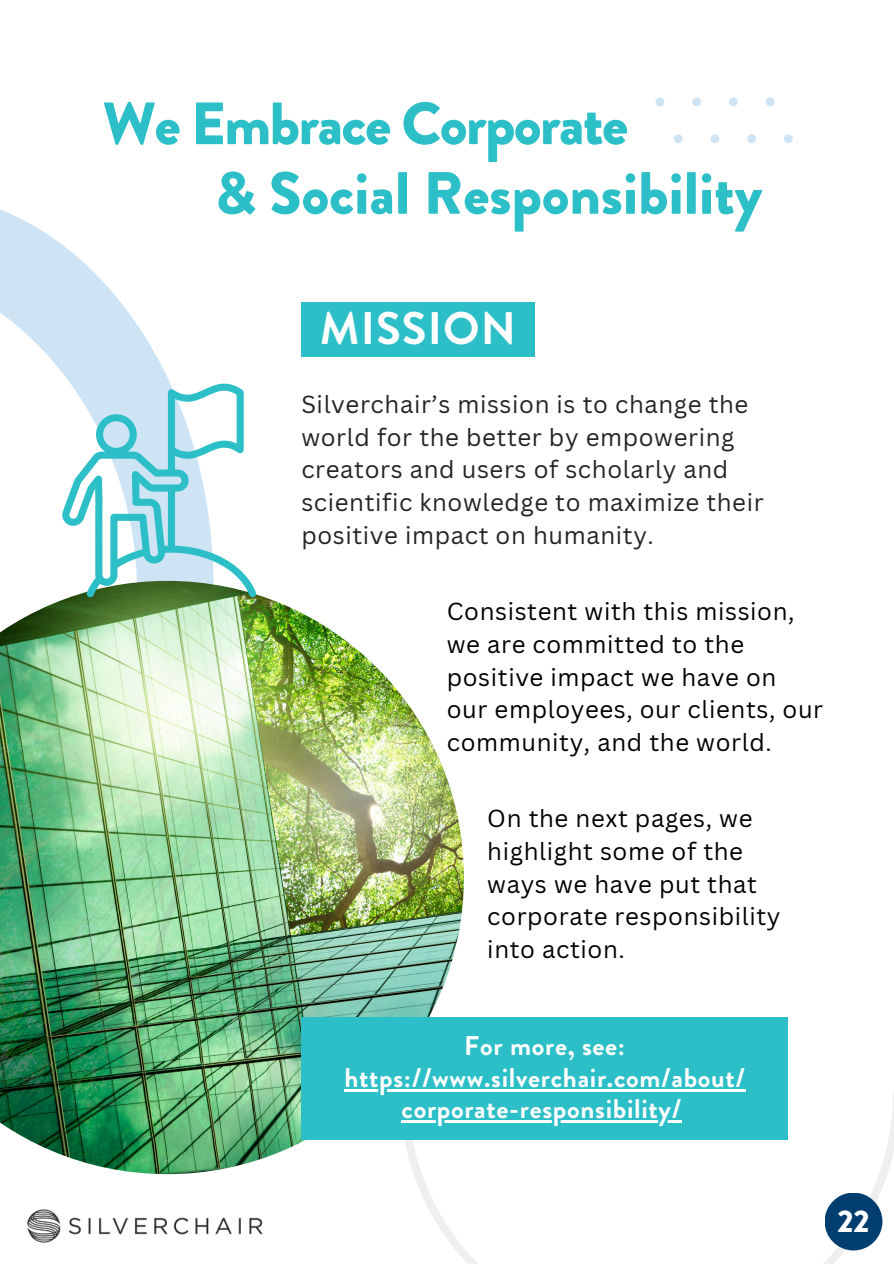
<style>
.page{position:relative;width:894px;height:1264px;background:#fff}
.page>*{position:absolute;margin:0;border:0;box-sizing:border-box;transform-origin:0 0}
.t1{font:900 59.55px "Brandon Grotesque";color:#2dbfc8}
.t2{font:900 59.55px "Brandon Grotesque";letter-spacing:-.025em;color:#2dbfc8}
.t3{font:700 45.6px "Brandon Grotesque";letter-spacing:.025em;color:#fff}
.t4{font:900 31.35px "Brandon Grotesque";color:#fff}
.t5{font:700 27px "Brandon Grotesque";letter-spacing:.025em;color:#fff}
.t6{font:24px/32.7px "Canva Sans";letter-spacing:.025em;color:#000}
.t7{font:24px/32.7px "Canva Sans";letter-spacing:.025em;color:#242424}
</style>
<div class="page">
<svg style="left:414px;top:1089px;width:479px;height:174px"></svg>
<div style="left:301px;top:302px;width:233px;height:55px;background:#2dbfc8"></div>
<svg style="left:655px;top:97px;width:9px;height:9px"></svg>
<svg style="left:692px;top:97px;width:8px;height:9px"></svg>
<svg style="left:729px;top:97px;width:8px;height:9px"></svg>
<svg style="left:765px;top:97px;width:9px;height:9px"></svg>
<svg style="left:674px;top:134px;width:8px;height:9px"></svg>
<svg style="left:710px;top:134px;width:9px;height:9px"></svg>
<svg style="left:747px;top:134px;width:8px;height:9px"></svg>
<svg style="left:784px;top:134px;width:8px;height:9px"></svg>
<img style="left:27px;top:1209px;width:236px;height:34px">
<svg style="left:0;top:209px;width:168px;height:170px"></svg>
<svg style="left:0;top:258px;width:137px;height:121px;fill:#cee4f4"></svg>
<img style="left:0;top:593px;width:464px;height:581px">
<div style="left:301px;top:1017px;width:486px;height:123px;background:#2dbfc8"></div>
<div style="left:824px;top:1192px;width:58px;height:58px;background:#003e6f;border-radius:50%"></div>
<svg style="left:61px;top:379px;width:195px;height:218px"></svg>
<hr style="left:344px;top:1088px;width:401px;height:3px;background:#fff">
<hr style="left:401px;top:1120px;width:280px;height:2px;background:#fff">
<p class="t2" style="left:103px;top:82px;width:527px">We Embrace Corporate</p>
<h2 class="t1" style="left:214px;top:151px;width:549px">&amp; Social Responsibility</h2>
<p class="t3" style="left:320px;top:296px;width:198px">MISSION</p>
<p class="t7" style="left:301px;top:387px;width:463px">Silverchair’s mission is to change the world for the better by empowering creators and users of scholarly and scientific knowledge to maximize their positive impact on humanity.</p>
<p class="t6" style="left:446px;top:594px;width:378px">Consistent with this mission, we are committed to the positive impact we have on<br>our employees, our clients, our community, and the world.</p>
<h3 class="t6" style="left:487px;top:801px;width:294px">On the next pages, we highlight some of the ways we have put that corporate responsibility into action.</h3>
<p class="t5" style="left:464px;top:1026px;width:162px">For more, see:</p>
<p class="t5" style="left:344px;top:1058px;width:402px">https://www.silverchair.com/about/</p>
<p class="t5" style="left:401px;top:1089px;width:281px">corporate-responsibility/</p>
<h1 class="t4" style="left:837px;top:1199px;width:34px">22</h1>
</div>
